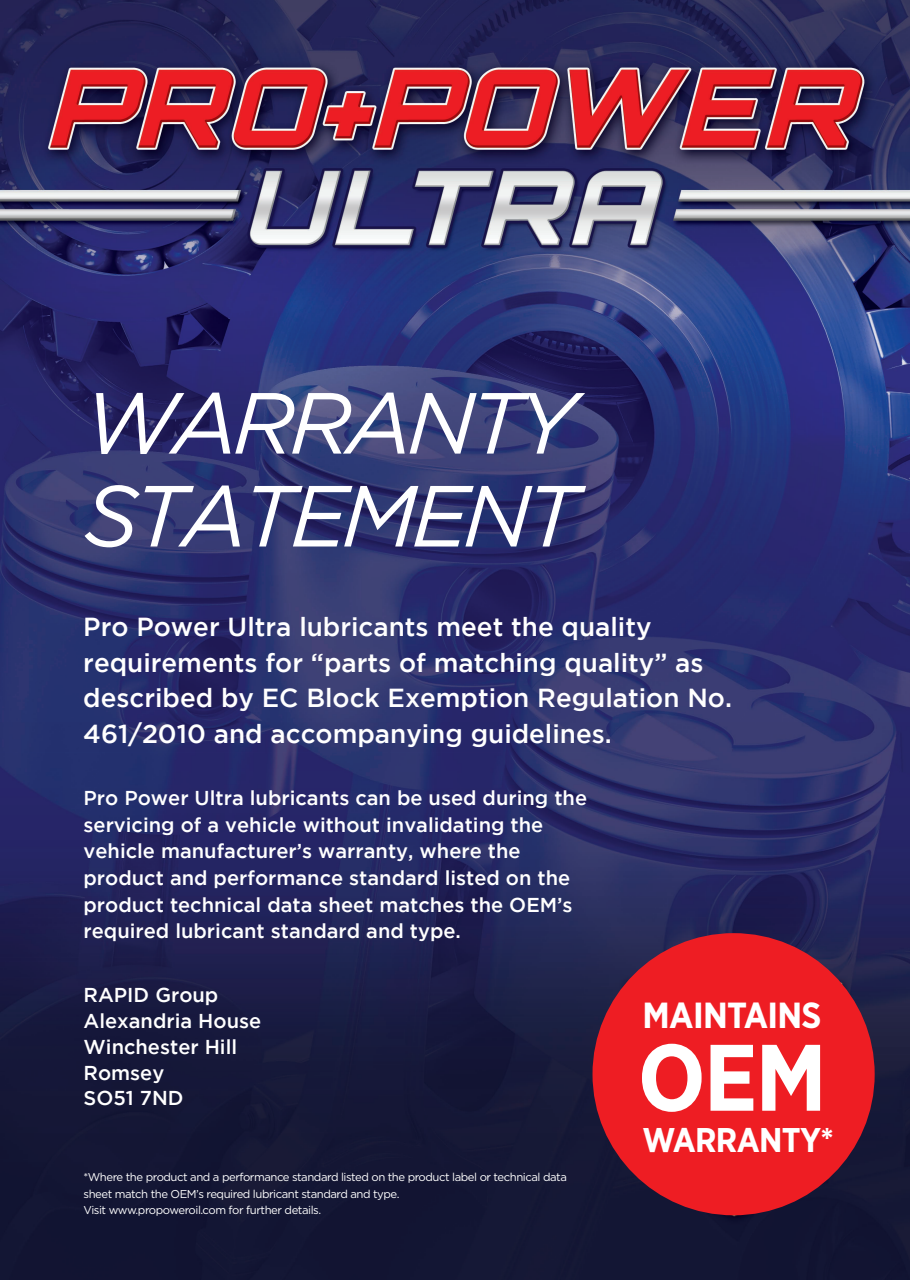
<style>
.page{position:relative;width:910px;height:1280px;background:#fff}
.page>*{position:absolute;margin:0;border:0;box-sizing:border-box;transform-origin:0 0}
.t1{font:700 94.05px "Gotham Narrow";color:#fff}
.t2{font:italic 86.55px/92.8px "Gotham";letter-spacing:-.06em;color:#fff}
.t3{font:700 36.3px "Gotham Narrow";letter-spacing:-.02em;color:#fff}
.t4{font:700 34.2px "Gotham Narrow";letter-spacing:-.02em;color:#fff}
.t5{font:500 26.1px/35.5px "Gotham";color:#fff}
.t6{font:500 20.1px/26.5px "Gotham";color:#fff}
.t7{font:11.4px/16.5px "Gotham";letter-spacing:-.04em;color:#fff}
</style>
<div class="page">
<img style="left:0;top:0;width:910px;height:1280px">
<div style="left:592px;top:933px;width:283px;height:282px;background:#ee1d23;border-radius:50%"></div>
<h2 class="t2" style="left:84px;top:377px;width:497px">WARRANTY<br>STATEMENT</h2>
<p class="t5" style="left:83px;top:609px;width:650px">Pro Power Ultra lubricants meet the quality requirements for “parts of matching quality” as described by EC Block Exemption Regulation No.<br>461/2010 and accompanying guidelines.</p>
<p class="t6" style="left:84px;top:784px;width:505px">Pro Power Ultra lubricants can be used during the servicing of a vehicle without invalidating the vehicle manufacturer’s warranty, where the product and performance standard listed on the product technical data sheet matches the OEM’s required lubricant standard and type.</p>
<p class="t6" style="left:84px;top:981px;width:179px;line-height:25.8px">RAPID Group<br>Alexandria House<br>Winchester Hill<br>Romsey<br>SO51 7ND</p>
<p class="t7" style="left:84px;top:1169px;width:485px">*Where the product and a performance standard listed on the product label or technical data sheet match the OEM’s required lubricant standard and type.<br>Visit www.propoweroil.com for further details.</p>
<h3 class="t3" style="left:643px;top:992px;width:180px">MAINTAINS</h3>
<h1 class="t1" style="left:638px;top:1017px;width:190px">OEM</h1>
<h3 class="t4" style="left:643px;top:1118px;width:193px">WARRANTY*</h3>
</div>
